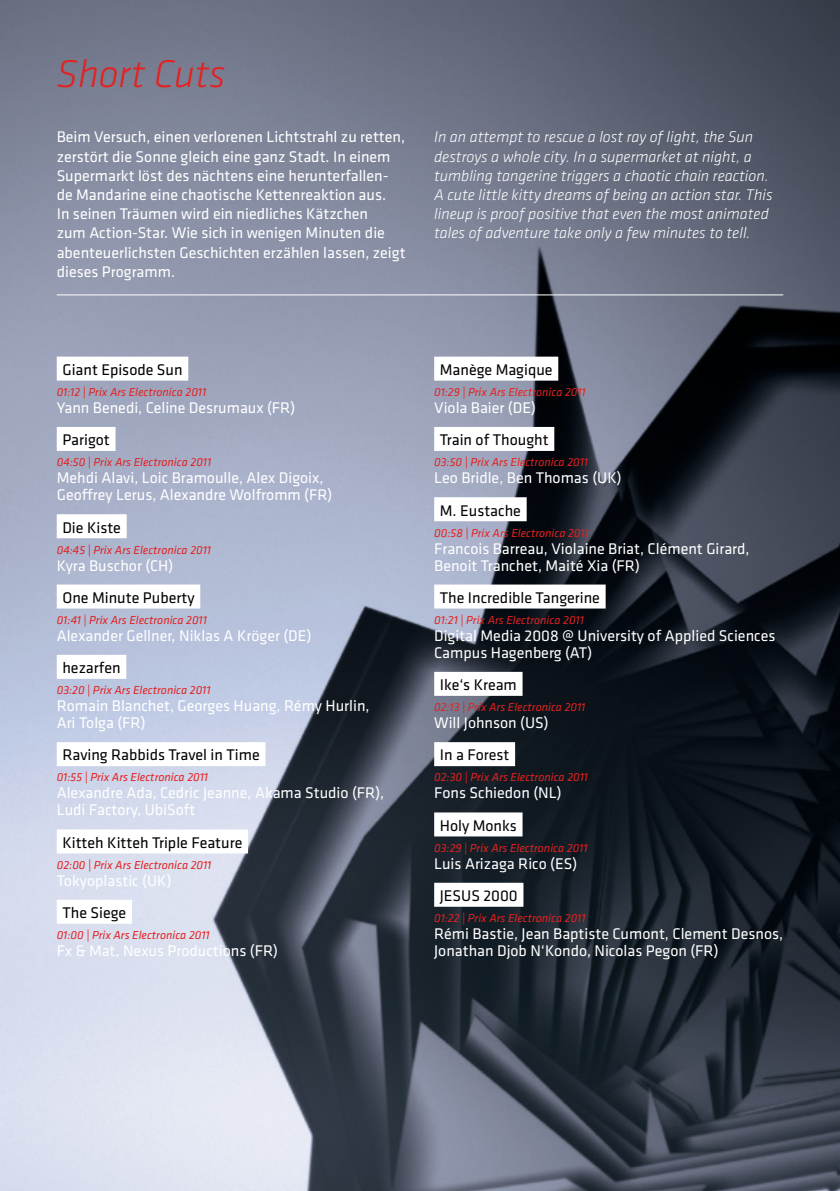
<style>
.page{position:relative;width:840px;height:1191px;background:#fff}
.page>*{position:absolute;margin:0;border:0;box-sizing:border-box;transform-origin:0 0}
.t1{font:italic 300 40px "Klavika";color:#e32120}
.t2{font:16px/19.2px "Klavika";color:#fff}
.t3{font:italic 300 16px/19.2px "Klavika";color:#fff}
.t4{font:16px "Klavika";color:#000}
.t5{font:italic 12px "Klavika";color:#e32120}
</style>
<div class="page">
<img style="left:0;top:0;width:839px;height:1191px">
<div style="left:57px;top:357px;width:131px;height:24px;background:#fff"></div>
<div style="left:57px;top:427px;width:58px;height:24px;background:#fff"></div>
<div style="left:57px;top:514px;width:70px;height:24px;background:#fff"></div>
<div style="left:57px;top:584px;width:143px;height:24px;background:#fff"></div>
<div style="left:57px;top:655px;width:69px;height:24px;background:#fff"></div>
<div style="left:57px;top:742px;width:208px;height:24px;background:#fff"></div>
<div style="left:57px;top:829px;width:191px;height:24px;background:#fff"></div>
<div style="left:57px;top:899px;width:75px;height:24px;background:#fff"></div>
<div style="left:434px;top:357px;width:124px;height:24px;background:#fff"></div>
<div style="left:434px;top:427px;width:120px;height:24px;background:#fff"></div>
<div style="left:434px;top:497px;width:92px;height:24px;background:#fff"></div>
<div style="left:434px;top:584px;width:171px;height:24px;background:#fff"></div>
<div style="left:434px;top:672px;width:88px;height:24px;background:#fff"></div>
<div style="left:434px;top:742px;width:81px;height:24px;background:#fff"></div>
<div style="left:434px;top:812px;width:88px;height:24px;background:#fff"></div>
<div style="left:434px;top:882px;width:89px;height:24px;background:#fff"></div>
<hr style="left:57px;top:294px;width:725px;height:1px;background:#fff">
<h1 class="t1" style="left:57px;top:52px;width:170px">Short Cuts</h1>
<p class="t2" style="left:57px;top:128px;width:350px">Beim Versuch, einen verlorenen Lichtstrahl zu retten, zerstört die Sonne gleich eine ganz Stadt. I n einem Supermarkt löst des nächtens eine herunterfallen&shy;de Mandarine eine chaotische Kettenreaktion aus.<br>I n seinen Träumen wird ein niedliches Kätzchen<br>zum Action-Star. Wie sich in wenigen Minuten die abenteuerlichsten Geschichten erzählen lassen, zeigt dieses Programm.</p>
<p class="t3" style="left:434px;top:128px;width:340px">In an attempt to rescue a lost ray of light, the Sun destroys a whole city. In a supermarket at night, a tumbling tangerine triggers a chaotic chain reaction.<br>A cute little kitty dreams of being an action star. This lineup is proof positive that even the most animated tales of adventure take only a few minutes to tell.</p>
<p class="t4" style="left:62px;top:361px;width:122px">Giant Episode Sun</p>
<p class="t5" style="left:57px;top:385px;width:151px">01:12 | Prix Ars Electronica 2011</p>
<p class="t2" style="left:57px;top:398px;width:240px">Yann Benedi, Celine Desrumaux (FR)</p>
<p class="t4" style="left:62px;top:431px;width:49px">Parigot</p>
<p class="t5" style="left:57px;top:456px;width:156px">04:50 | Prix Ars Electronica 2011</p>
<p class="t2" style="left:57px;top:470px;width:277px;line-height:17px">Mehdi Alavi, Loic Bramoulle, Alex Digoix,<br>Geoffrey Lerus, Alexandre Wolfromm (FR)</p>
<p class="t4" style="left:62px;top:518px;width:60px">Die Kiste</p>
<p class="t5" style="left:57px;top:543px;width:156px">04:45 | Prix Ars Electronica 2011</p>
<p class="t2" style="left:57px;top:556px;width:118px">Kyra Buschor (CH)</p>
<p class="t4" style="left:62px;top:589px;width:134px">One Minute Puberty</p>
<p class="t5" style="left:57px;top:613px;width:151px">01:41 | Prix Ars Electronica 2011</p>
<p class="t2" style="left:57px;top:626px;width:256px">Alexander Gellner, N iklas A Kröger (DE)</p>
<p class="t4" style="left:62px;top:659px;width:60px">hezarfen</p>
<p class="t5" style="left:57px;top:683px;width:155px">03:20 | Prix Ars Electronica 2011</p>
<p class="t2" style="left:57px;top:697px;width:314px;line-height:17px">Romain Blanchet, Georges Huang, Rémy Hurlin,<br>Ari Tolga (FR)</p>
<p class="t4" style="left:62px;top:746px;width:199px">Raving Rabbids Travel in Time</p>
<p class="t5" style="left:57px;top:771px;width:153px">01:55 | Prix Ars Electronica 2011</p>
<p class="t2" style="left:57px;top:785px;width:329px;line-height:17px">Alexandre Ada, Cedric Jeanne, Akama Studio (FR),<br>Ludi Factory, UbiSoft</p>
<p class="t4" style="left:62px;top:833px;width:181px">Kitteh Kitteh Triple Feature</p>
<p class="t5" style="left:57px;top:858px;width:156px">02:00 | Prix Ars Electronica 2011</p>
<p class="t2" style="left:57px;top:871px;width:116px">Tokyoplastic (UK)</p>
<p class="t4" style="left:62px;top:904px;width:65px">The Siege</p>
<p class="t5" style="left:57px;top:928px;width:154px">01:00 | Prix Ars Electronica 2011</p>
<p class="t2" style="left:57px;top:941px;width:223px">Fx &amp; Mat, Nexus Productions (FR)</p>
<p class="t4" style="left:439px;top:361px;width:114px">Manège Magique</p>
<p class="t5" style="left:434px;top:385px;width:153px">01:29 | Prix Ars Electronica 2011</p>
<p class="t2" style="left:434px;top:398px;width:103px">Viola Baier (DE)</p>
<p class="t4" style="left:439px;top:431px;width:110px">Train of Thought</p>
<p class="t5" style="left:434px;top:456px;width:155px">03:50 | Prix Ars Electronica 2011</p>
<p class="t2" style="left:434px;top:468px;width:189px">Leo Bridle, Ben Thomas (UK)</p>
<p class="t4" style="left:439px;top:501px;width:83px">M. Eustache</p>
<p class="t5" style="left:434px;top:526px;width:156px">00:58 | Prix Ars Electronica 2011</p>
<p class="t2" style="left:434px;top:540px;width:317px;line-height:17px">Francois Barreau, Violaine Briat, Clément Girard,<br>Benoit Tranchet, Maité Xia (FR)</p>
<p class="t4" style="left:439px;top:589px;width:161px">The I ncredible Tangerine</p>
<p class="t5" style="left:434px;top:613px;width:151px">01:21 | Prix Ars Electronica 2011</p>
<p class="t2" style="left:434px;top:627px;width:342px;line-height:17px">Digital Media 2008 @ University of Applied Sciences<br>Campus Hagenberg (AT)</p>
<p class="t4" style="left:439px;top:676px;width:78px">I ke‘s Kream</p>
<p class="t5" style="left:434px;top:700px;width:153px">02:13 | Prix Ars Electronica 2011</p>
<p class="t2" style="left:434px;top:713px;width:116px">Will Johnson (US)</p>
<p class="t4" style="left:439px;top:746px;width:71px">I n a Forest</p>
<p class="t5" style="left:434px;top:771px;width:155px">02:30 | Prix Ars Electronica 2011</p>
<p class="t2" style="left:434px;top:784px;width:129px">Fons Schiedon (NL)</p>
<p class="t4" style="left:439px;top:816px;width:78px">Holy Monks</p>
<p class="t5" style="left:434px;top:841px;width:155px">03:29 | Prix Ars Electronica 2011</p>
<p class="t2" style="left:434px;top:854px;width:145px">Luis Arizaga Rico (ES)</p>
<p class="t4" style="left:439px;top:887px;width:79px">JESUS 2000</p>
<p class="t5" style="left:434px;top:911px;width:153px">01:22 | Prix Ars Electronica 2011</p>
<p class="t2" style="left:434px;top:925px;width:350px;line-height:17px">Rémi Bastie, Jean Baptiste Cumont, Clement Desnos,<br>Jonathan Djob N ‘Kondo, N icolas Pegon (FR)</p>
</div>
